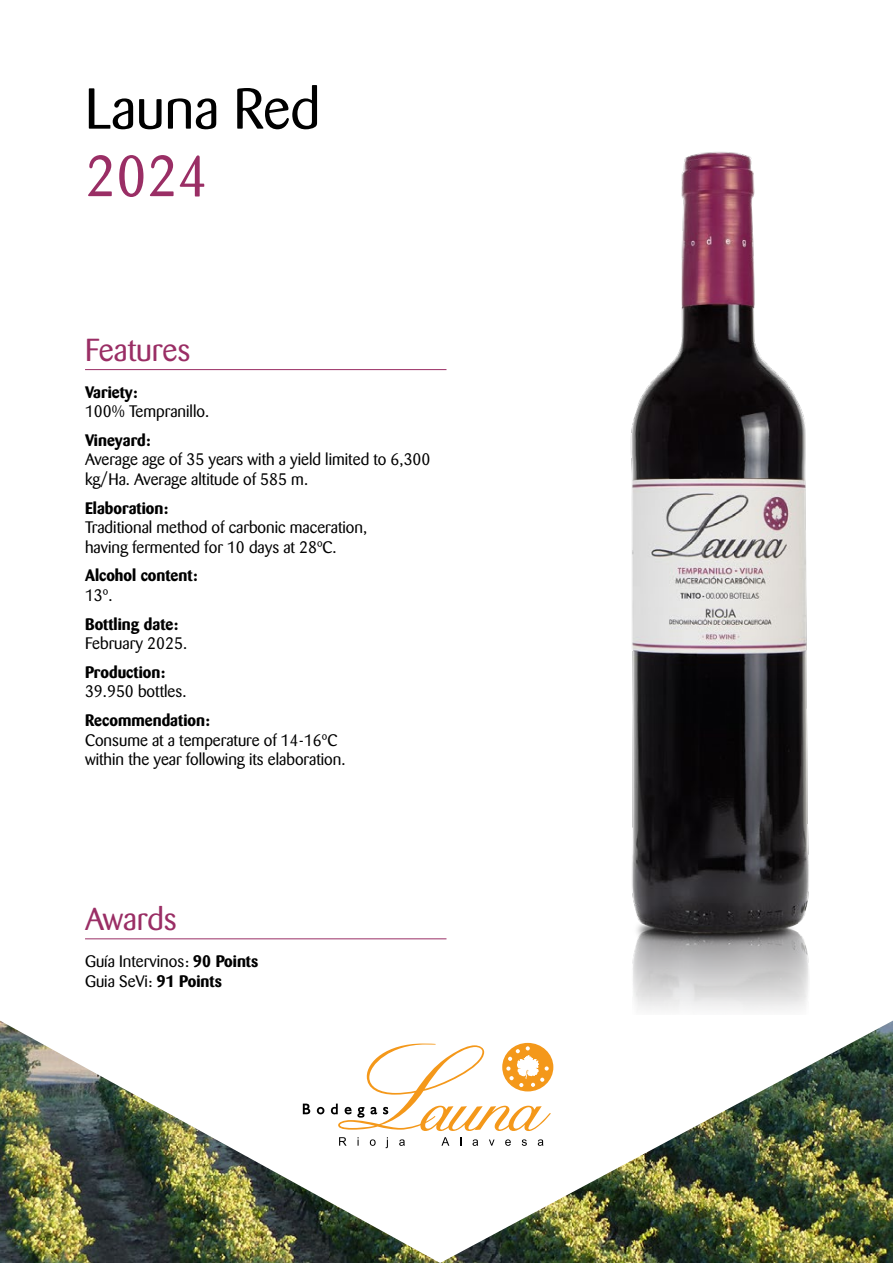
<style>
.page{position:relative;width:893px;height:1263px;background:#fff}
.page>*{position:absolute;margin:0;border:0;box-sizing:border-box;transform-origin:0 0}
.t1{font:57px "Barmeno";color:#000}
.t2{font:57px "Barmeno";color:#9a2e65}
.t3{font:31.5px "Barmeno";color:#9a2e65}
.t4{font:16.5px/19.8px "Barmeno";color:#000}
.t5{font:700 16.5px "Barmeno";color:#000}
.s1{font-weight:700}
</style>
<div class="page">
<img style="left:630px;top:152px;width:179px;height:858px">
<img style="left:0;top:1020px;width:893px;height:243px">
<svg style="left:303px;top:1103px;width:7px;height:11px"></svg>
<svg style="left:317px;top:1107px;width:7px;height:7px"></svg>
<svg style="left:339px;top:1137px;width:8px;height:9px"></svg>
<svg style="left:370px;top:1139px;width:6px;height:7px"></svg>
<svg style="left:386px;top:1137px;width:2px;height:11px"></svg>
<svg style="left:399px;top:1139px;width:6px;height:7px"></svg>
<svg style="left:441px;top:1137px;width:8px;height:9px"></svg>
<svg style="left:473px;top:1139px;width:5px;height:7px"></svg>
<svg style="left:489px;top:1139px;width:5px;height:7px"></svg>
<svg style="left:505px;top:1139px;width:6px;height:7px"></svg>
<svg style="left:522px;top:1139px;width:5px;height:7px"></svg>
<svg style="left:538px;top:1139px;width:5px;height:7px"></svg>
<svg style="left:331px;top:1043px;width:220px;height:88px"></svg>
<hr style="left:85px;top:938px;width:361px;height:1px;background:#9a2e65">
<hr style="left:85px;top:369px;width:361px;height:1px;background:#9a2e65">
<h1 class="t1" style="left:85px;top:76px;width:237px">Launa Red</h1>
<h1 class="t2" style="left:85px;top:143px;width:125px">2024</h1>
<h2 class="t3" style="left:85px;top:332px;width:107px">Features</h2>
<p class="t5" style="left:85px;top:382px;width:54px">Variety:</p>
<p class="t4" style="left:85px;top:402px;width:126px">100% Tempranillo.</p>
<p class="t5" style="left:85px;top:430px;width:67px">Vineyard:</p>
<p class="t4" style="left:85px;top:450px;width:347px">Average age of 35 years with a yield limited to 6,300 kg/Ha. Average altitude of 585 m.</p>
<p class="t5" style="left:85px;top:498px;width:85px">Elaboration:</p>
<p class="t4" style="left:85px;top:518px;width:284px">Traditional method of carbonic maceration, having fermented for 10 days at 28ºC.</p>
<p class="t5" style="left:85px;top:566px;width:114px">Alcohol content:</p>
<p class="t4" style="left:85px;top:586px;width:29px">13º.</p>
<p class="t5" style="left:85px;top:614px;width:95px">Bottling date:</p>
<p class="t4" style="left:85px;top:634px;width:104px">February 2025.</p>
<p class="t5" style="left:85px;top:662px;width:82px">Production:</p>
<p class="t4" style="left:85px;top:682px;width:103px">39.950 bottles.</p>
<p class="t5" style="left:85px;top:710px;width:126px">Recommendation:</p>
<p class="t4" style="left:85px;top:730px;width:262px">Consume at a temperature of 14-16ºC within the year following its elaboration.</p>
<h2 class="t3" style="left:85px;top:901px;width:93px">Awards</h2>
<p class="t4" style="left:85px;top:951px;width:175px">Guía Intervinos: <span class="s1">90 Points<br></span>Guia SeVi: <span class="s1">91 Points</span></p>
</div>
